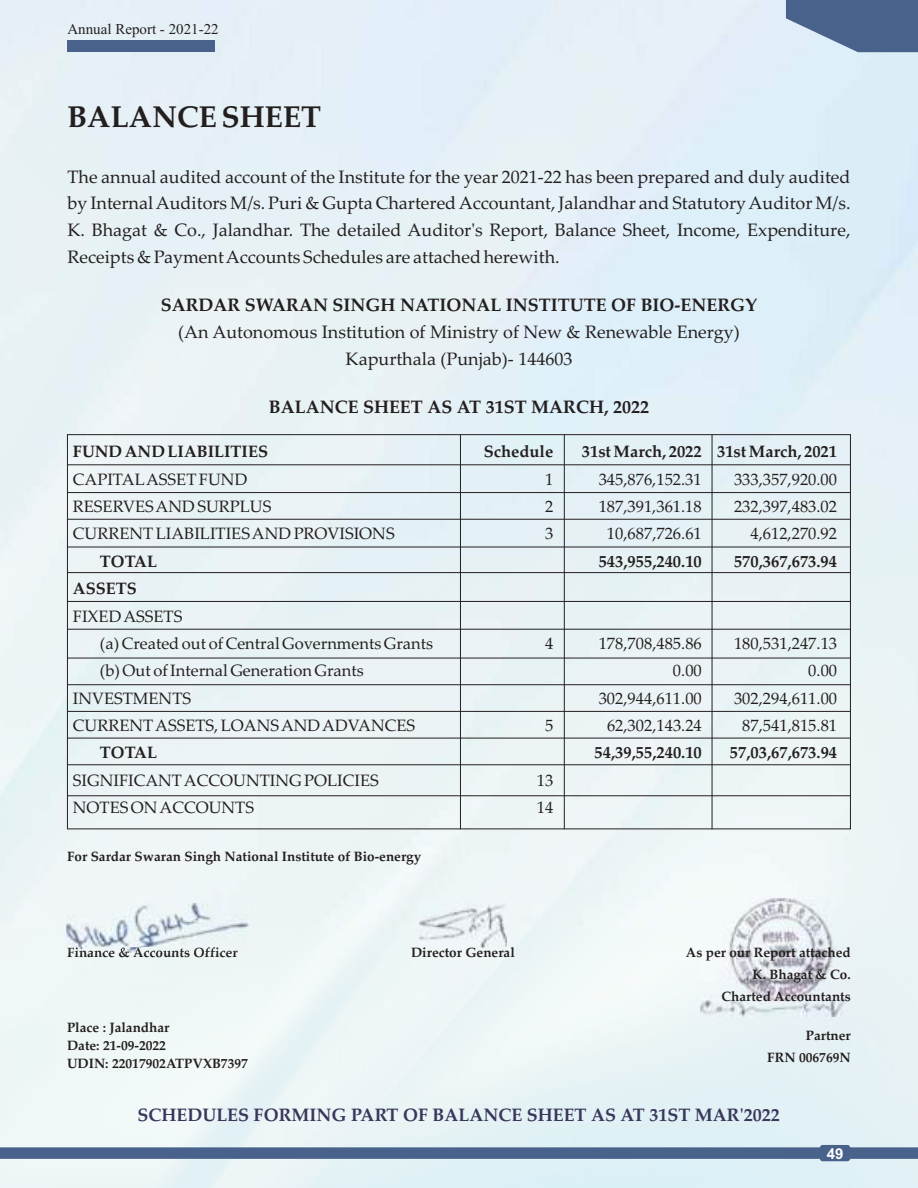
<style>
.page{position:relative;width:918px;height:1188px;background:#fff}
.page>*{position:absolute;margin:0;border:0;box-sizing:border-box;transform-origin:0 0}
.t1{font:700 30px "Palatino Linotype";color:#241f1f}
.t2{font:18px/26.7px "Palatino Linotype";color:#241f1f;text-align:justify}
.t3{font:700 18px "Palatino Linotype";color:#241f1f}
.t4{font:700 18px "Palatino Linotype";color:#39375c}
.t5{font:16.5px/27.3px "Palatino Linotype";color:#241f1f}
.t6{font:700 16.5px "Palatino Linotype";color:#241f1f}
.t7{font:15px "Times New Roman";color:#241f1f}
.t8{font:700 15px "Arial";color:#fff}
.t9{font:700 13.5px/21.9px "Palatino Linotype";color:#241f1f;text-align:right}
</style>
<div class="page">
<img style="left:0;top:0;width:918px;height:929px">
<div style="left:68px;top:41px;width:147px;height:11px;background:#49628b"></div>
<svg style="left:0;top:1145px;width:918px;height:16px;background:#7389a8"></svg>
<svg style="left:786px;top:0;width:132px;height:52px;background:#637a9e"></svg>
<hr style="left:67px;top:464px;width:784px;height:1px;background:#241f1f">
<hr style="left:67px;top:492px;width:784px;height:1px;background:#241f1f">
<hr style="left:67px;top:519px;width:784px;height:1px;background:#241f1f">
<hr style="left:67px;top:547px;width:784px;height:1px;background:#241f1f">
<hr style="left:67px;top:572px;width:784px;height:1px;background:#241f1f">
<hr style="left:67px;top:601px;width:784px;height:1px;background:#241f1f">
<hr style="left:67px;top:629px;width:784px;height:1px;background:#241f1f">
<hr style="left:67px;top:658px;width:784px;height:1px;background:#241f1f">
<hr style="left:67px;top:684px;width:784px;height:1px;background:#241f1f">
<hr style="left:67px;top:711px;width:784px;height:1px;background:#241f1f">
<hr style="left:67px;top:738px;width:784px;height:1px;background:#241f1f">
<hr style="left:67px;top:764px;width:784px;height:1px;background:#241f1f">
<hr style="left:67px;top:795px;width:784px;height:1px;background:#241f1f">
<hr style="left:460px;top:435px;width:1px;height:394px;background:#241f1f">
<hr style="left:564px;top:435px;width:1px;height:394px;background:#241f1f">
<hr style="left:712px;top:435px;width:1px;height:394px;background:#241f1f">
<img style="left:701px;top:898px;width:149px;height:118px">
<img style="left:66px;top:903px;width:183px;height:50px">
<img style="left:67px;top:947px;width:171px;height:6px">
<img style="left:419px;top:904px;width:88px;height:44px">
<p class="t7" style="left:68px;top:24px;width:153px">Annual Report - 2021-22</p>
<h1 class="t1" style="left:68px;top:105px;width:255px">BALANCE SHEET</h1>
<p class="t2" style="left:68px;top:165px;width:785px">The annual audited account of the Institute for the year 2021-22 has been prepared and duly audited by Internal Auditors M/s. Puri &amp; Gupta Chartered Accountant, Jalandhar and Statutory Auditor M/s.<br>K. Bhagat &amp; Co., Jalandhar. The detailed Auditor's Report, Balance Sheet, Income, Expenditure, Receipts &amp; Payment Accounts Schedules are attached herewith.</p>
<p class="t3" style="left:161px;top:298px;width:598px">SARDAR SWARAN SINGH NATIONAL INSTITUTE OF BIO-ENERGY</p>
<p class="t2" style="left:178px;top:321px;width:563px;text-align:center">(An Autonomous Institution of Ministry of New &amp; Renewable Energy)<br>Kapurthala (Punjab)- 144603</p>
<p class="t3" style="left:269px;top:400px;width:382px">BALANCE SHEET AS AT 31ST MARCH, 2022</p>
<p class="t6" style="left:73px;top:445px;width:197px">FUND AND LIABILITIES</p>
<p class="t6" style="left:484px;top:445px;width:71px">Schedule</p>
<p class="t6" style="left:582px;top:445px;width:257px">31st March, 2022 31st March, 2021</p>
<p class="t5" style="left:73px;top:467px;width:176px">CAPITAL ASSET FUND</p>
<p class="t5" style="left:545px;top:467px;width:10px">1</p>
<p class="t5" style="left:599px;top:467px;width:105px">345,876,152.31</p>
<p class="t5" style="left:734px;top:467px;width:105px">333,357,920.00</p>
<p class="t5" style="left:73px;top:495px;width:200px">RESERVES AND SURPLUS</p>
<p class="t5" style="left:545px;top:495px;width:10px">2</p>
<p class="t5" style="left:599px;top:495px;width:105px">187,391,361.18</p>
<p class="t5" style="left:734px;top:495px;width:105px">232,397,483.02</p>
<p class="t5" style="left:73px;top:522px;width:323px">CURRENT LIABILITIES AND PROVISIONS</p>
<p class="t5" style="left:545px;top:522px;width:10px">3</p>
<p class="t5" style="left:607px;top:522px;width:96px">10,687,726.61</p>
<p class="t5" style="left:751px;top:522px;width:88px">4,612,270.92</p>
<p class="t6" style="left:100px;top:555px;width:59px">TOTAL</p>
<p class="t6" style="left:599px;top:555px;width:105px">543,955,240.10</p>
<p class="t6" style="left:734px;top:555px;width:105px">570,367,673.94</p>
<p class="t6" style="left:73px;top:582px;width:66px">ASSETS</p>
<p class="t5" style="left:100px;top:604px;width:335px;text-indent:-27px">FIXED ASSETS<br>(a) Created out of Central Governments Grants</p>
<p class="t5" style="left:545px;top:632px;width:10px">4</p>
<p class="t5" style="left:599px;top:632px;width:105px">178,708,485.86</p>
<p class="t5" style="left:734px;top:632px;width:105px">180,531,247.13</p>
<p class="t5" style="left:100px;top:659px;width:265px">(b) Out of Internal Generation Grants</p>
<p class="t5" style="left:673px;top:659px;width:30px">0.00</p>
<p class="t5" style="left:808px;top:659px;width:30px">0.00</p>
<p class="t5" style="left:73px;top:686px;width:120px">INVESTMENTS</p>
<p class="t5" style="left:599px;top:686px;width:105px">302,944,611.00</p>
<p class="t5" style="left:734px;top:686px;width:105px">302,294,611.00</p>
<p class="t5" style="left:73px;top:714px;width:344px">CURRENT ASSETS, LOANS AND ADVANCES</p>
<p class="t5" style="left:545px;top:714px;width:10px">5</p>
<p class="t5" style="left:607px;top:714px;width:96px">62,302,143.24</p>
<p class="t5" style="left:742px;top:714px;width:96px">87,541,815.81</p>
<p class="t6" style="left:100px;top:746px;width:59px">TOTAL</p>
<p class="t6" style="left:595px;top:746px;width:109px">54,39,55,240.10</p>
<p class="t6" style="left:730px;top:746px;width:109px">57,03,67,673.94</p>
<p class="t5" style="left:73px;top:769px;width:307px">SIGNIFICANT ACCOUNTING POLICIES</p>
<p class="t5" style="left:537px;top:769px;width:18px">13</p>
<p class="t5" style="left:73px;top:796px;width:183px">NOTES ON ACCOUNTS</p>
<p class="t5" style="left:537px;top:796px;width:18px">14</p>
<p class="t9" style="left:67px;top:847px;width:356px">For Sardar Swaran Singh National Institute of Bio-energy</p>
<p class="t9" style="left:67px;top:943px;width:172px">Finance &amp; Accounts Officer</p>
<p class="t9" style="left:67px;top:1020px;width:182px;line-height:18.1px;text-align:left">Place : Jalandhar<br>Date: 21-09-2022<br>UDIN: 22017902ATPVXB7397</p>
<p class="t9" style="left:411px;top:943px;width:105px">Director General</p>
<p class="t9" style="left:686px;top:943px;width:166px">As per our Report attached<br>K. Bhagat &amp; Co.<br>Charted Accountants</p>
<p class="t9" style="left:767px;top:1026px;width:85px">Partner<br>FRN 006769N</p>
<p class="t4" style="left:137px;top:1108px;width:644px">SCHEDULES FORMING PART OF BALANCE SHEET AS AT 31ST MAR'2022</p>
<p class="t8" style="left:827px;top:1148px;width:18px">49</p>
</div>
